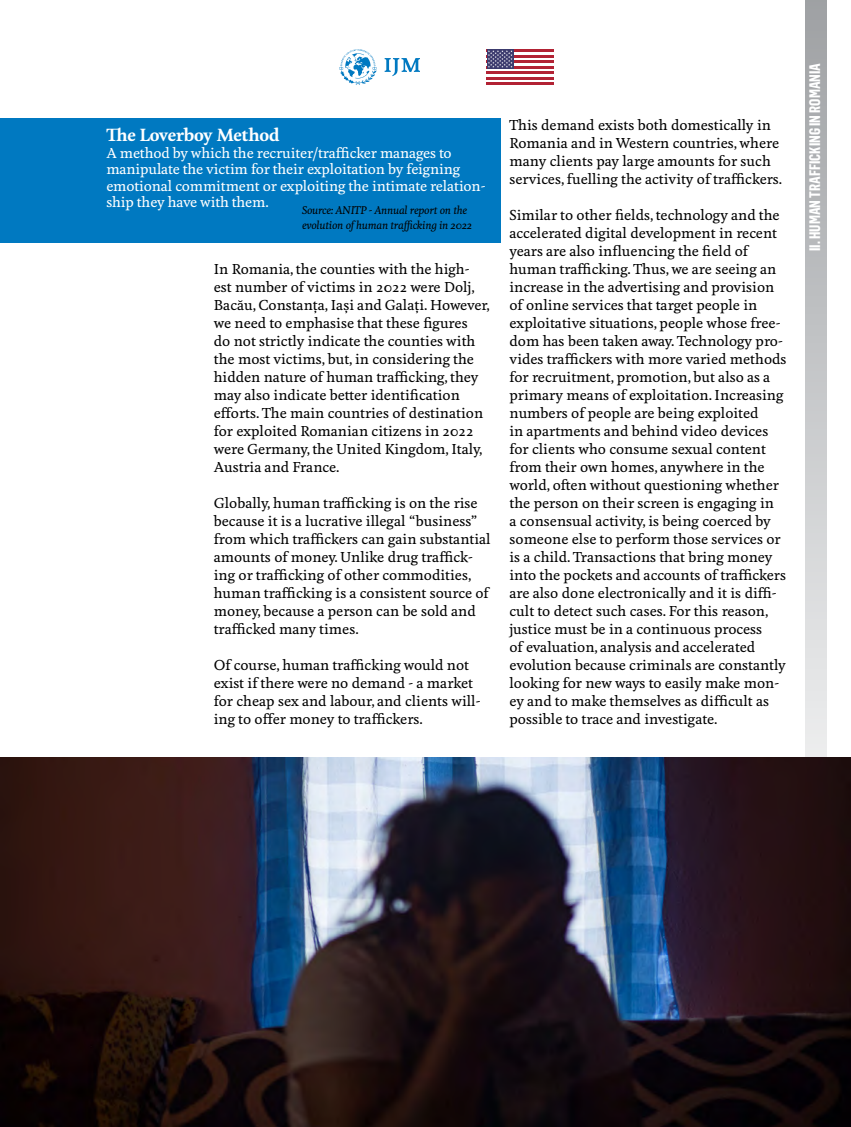
<style>
.page{position:relative;width:851px;height:1127px;background:#fff}
.page>*{position:absolute;margin:0;border:0;box-sizing:border-box;transform-origin:0 0}
.t1{font:700 16.5px "Feijoa";letter-spacing:-.01em;color:#fff}
.t2{font:700 15px "Flama Cond";color:#fff}
.t3{font:500 13.5px/18px "Feijoa";color:#000}
.t4{font:500 13.5px/16.5px "Feijoa";letter-spacing:-.01em;color:#fff}
.t5{font:italic 500 10.5px/15px "Feijoa";letter-spacing:-.02em;color:#000}
</style>
<div class="page">
<div style="left:0;top:118px;width:500px;height:124px;background:#0079c1"></div>
<svg style="left:805px;top:0;width:21px;height:757px;background:#c5c7c8"></svg>
<svg style="left:384px;top:58px;width:36px;height:18px"></svg>
<svg style="left:339px;top:49px;width:37px;height:36px"></svg>
<hr style="left:486px;top:49px;width:68px;height:3px;background:#b22234">
<hr style="left:486px;top:55px;width:68px;height:3px;background:#b22234">
<hr style="left:486px;top:60px;width:68px;height:3px;background:#b22234">
<hr style="left:486px;top:66px;width:68px;height:3px;background:#b22234">
<hr style="left:486px;top:71px;width:68px;height:3px;background:#b22234">
<hr style="left:486px;top:77px;width:68px;height:3px;background:#b22234">
<hr style="left:486px;top:82px;width:68px;height:3px;background:#b22234">
<div style="left:486px;top:49px;width:27px;height:20px;background:#3c3b6e"></div>
<svg style="left:488px;top:50px;width:24px;height:18px"></svg>
<img style="left:0;top:757px;width:850px;height:370px">
<p class="t1" style="left:106px;top:124px;width:175px">The Loverboy Method</p>
<p class="t4" style="left:106px;top:145px;width:380px">A method by which the recruiter/trafficker manages to manipulate the victim for their exploitation by feigning emotional commitment or exploiting the intimate relation&shy;ship they have with them.</p>
<p class="t5" style="left:302px;top:203px;width:171px">Source: ANITP - Annual report on the evolution of human trafficking in 2022</p>
<p class="t3" style="left:214px;top:261px;width:277px">In Romania, the counties with the high&shy;est number of victims in 2022 were Dolj, Bacău, Constanța, Iași and Galați. However, we need to emphasise that these figures<br>do not strictly indicate the counties with the most victims, but, in considering the hidden nature of human trafficking, they may also indicate better identification efforts. The main countries of destination for exploited Romanian citizens in 2022 were Germany, the United Kingdom, Italy, Austria and France.</p>
<p class="t3" style="left:214px;top:495px;width:278px">Globally, human trafficking is on the rise because it is a lucrative illegal “business” from which traffickers can gain substantial amounts of money. Unlike drug traffick&shy;ing or trafficking of other commodities, human trafficking is a consistent source of money, because a person can be sold and trafficked many times.</p>
<p class="t3" style="left:214px;top:657px;width:268px">Of course, human trafficking would not exist if there were no demand - a market for cheap sex and labour, and clients will&shy;ing to offer money to traffickers.</p>
<p class="t3" style="left:509px;top:117px;width:274px">This demand exists both domestically in Romania and in Western countries, where many clients pay large amounts for such services, fuelling the activity of traffickers.</p>
<p class="t3" style="left:509px;top:207px;width:278px">Similar to other fields, technology and the accelerated digital development in recent years are also influencing the field of human trafficking. Thus, we are seeing an increase in the advertising and provision of online services that target people in exploitative situations, people whose free&shy;dom has been taken away. Technology pro&shy;vides traffickers with more varied methods for recruitment, promotion, but also as a primary means of exploitation. Increasing numbers of people are being exploited<br>in apartments and behind video devices for clients who consume sexual content from their own homes, anywhere in the world, often without questioning whether the person on their screen is engaging in<br>a consensual activity, is being coerced by someone else to perform those services or is a child. Transactions that bring money into the pockets and accounts of traffickers are also done electronically and it is diffi&shy;cult to detect such cases. For this reason, justice must be in a continuous process<br>of evaluation, analysis and accelerated evolution because criminals are constantly looking for new ways to easily make mon&shy;ey and to make themselves as difficult as possible to trace and investigate.</p>
<p class="t2" style="left:804px;top:251px;width:189px;rotate:-90deg">II. HUMAN TRAFFICKING IN ROMANIA</p>
</div>
